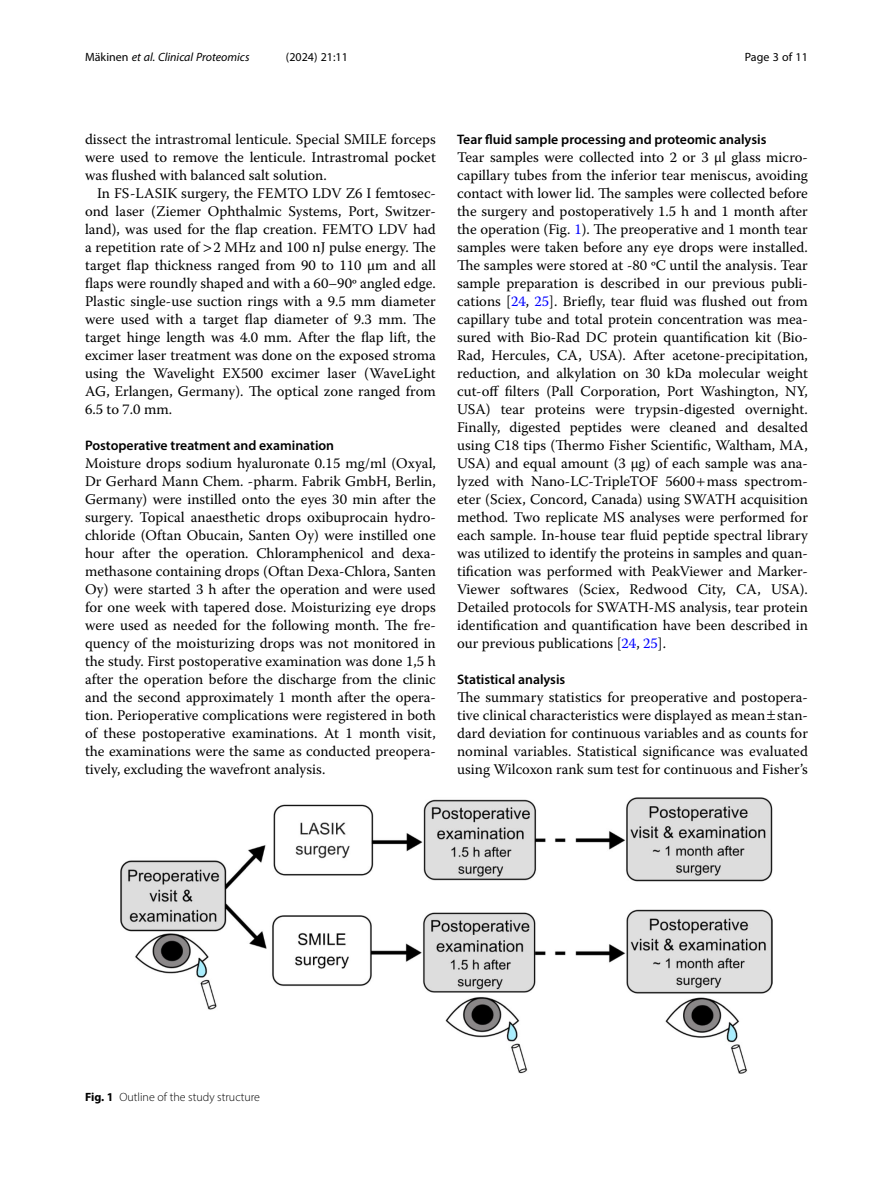
<style>
.page{position:relative;width:893px;height:1191px;background:#fff}
.page>*{position:absolute;margin:0;border:0;box-sizing:border-box;transform-origin:0 0}
.Body_Text{font:14.7px/18px "Warnock Pro";color:#000;text-align:justify}
.Body_Text_Indent{font:14.7px/18px "Warnock Pro";color:#000;text-align:justify}
.Head_2{font:600 13.8px "Myriad Pro";color:#000}
.Figure_Caption{font:300 12px "Myriad Pro";color:#000}
.t1{font:italic 12px "Myriad Pro";color:#000}
.t2{font:12px "Myriad Pro";color:#000}
.s1{font-style:normal}
.s2{color:#00f}
.s3{font-weight:700}
</style>
<div class="page">
<img style="left:120px;top:797px;width:653px;height:277px">
<p class="t1" style="left:85px;top:50px;width:166px"><span class="s1">Mäkinen</span> et al. Clinical Proteomics</p>
<p class="t2" style="left:286px;top:50px;width:63px">(2024) 21:11</p>
<p class="t2" style="left:745px;top:50px;width:65px">Page 3 of 11</p>
<p class="Body_Text_Indent" style="left:85px;top:130px;width:352px">dissect the intrastromal lenticule. Special SMILE forceps were used to remove the lenticule. Intrastromal pocket was flushed with balanced salt solution.</p>
<p class="Body_Text_Indent" style="left:85px;top:184px;width:352px;text-indent:12px">In FS-LASIK surgery, the FEMTO LDV Z6 I femtosec&shy;ond laser (Ziemer Ophthalmic Systems, Port, Switzer&shy;land), was used for the flap creation. FEMTO LDV had a repetition rate of 2 MHz and 100 nJ pulse energy. The target flap thickness ranged from 90 to 110 μm and all flaps were roundly shaped and with a 60–90º angled edge.<br>Plastic single-use suction rings with a 9.5 mm diameter were used with a target flap diameter of 9.3 mm. The target hinge length was 4.0 mm. After the flap lift, the excimer laser treatment was done on the exposed stroma using the Wavelight EX500 excimer laser (WaveLight AG, Erlangen, Germany). The optical zone ranged from 6.5 to 7.0 mm.</p>
<p class="Head_2" style="left:85px;top:437px;width:251px">Postoperative treatment and examination</p>
<p class="Body_Text" style="left:85px;top:454px;width:352px">Moisture drops sodium hyaluronate 0.15 mg/ml (Oxyal, Dr Gerhard Mann Chem. -pharm. Fabrik GmbH, Berlin, Germany) were instilled onto the eyes 30 min after the surgery. Topical anaesthetic drops oxibuprocain hydro&shy;chloride (Oftan Obucain, Santen Oy) were instilled one hour after the operation. Chloramphenicol and dexa&shy;methasone containing drops (Oftan Dexa-Chlora, Santen Oy) were started 3 h after the operation and were used for one week with tapered dose. Moisturizing eye drops were used as needed for the following month. The fre&shy;quency of the moisturizing drops was not monitored in the study. First postoperative examination was done 1,5 h after the operation before the discharge from the clinic and the second approximately 1 month after the opera&shy;tion. Perioperative complications were registered in both of these postoperative examinations. At 1 month visit, the examinations were the same as conducted preopera&shy;tively, excluding the wavefront analysis.</p>
<p class="Head_2" style="left:457px;top:131px;width:311px">Tear fluid sample processing and proteomic analysis</p>
<p class="Body_Text" style="left:457px;top:148px;width:352px">Tear samples were collected into 2 or 3 µl glass micro&shy;capillary tubes from the inferior tear meniscus, avoiding contact with lower lid. The samples were collected before the surgery and postoperatively 1.5 h and 1 month after the operation (Fig. <span class="s2">1</span>). The preoperative and 1 month tear samples were taken before any eye drops were installed.<br>The samples were stored at -80 ºC until the analysis. Tear sample preparation is described in our previous publi&shy;cations [<span class="s2">24</span>, <span class="s2">25</span>]. Briefly, tear fluid was flushed out from capillary tube and total protein concentration was mea&shy;sured with Bio-Rad DC protein quantification kit (Bio-Rad, Hercules, CA, USA). After acetone-precipitation, reduction, and alkylation on 30 kDa molecular weight cut-off filters (Pall Corporation, Port Washington, NY, USA) tear proteins were trypsin-digested overnight.<br>Finally, digested peptides were cleaned and desalted using C18 tips (Thermo Fisher Scientific, Waltham, MA, USA) and equal amount (3 µg) of each sample was ana&shy;lyzed with Nano-LC-TripleTOF 5600 mass spectrom&shy;eter (Sciex, Concord, Canada) using SWATH acquisition method. Two replicate MS analyses were performed for each sample. In-house tear fluid peptide spectral library was utilized to identify the proteins in samples and quan&shy;tification was performed with PeakViewer and Marker-Viewer softwares (Sciex, Redwood City, CA, USA).<br>Detailed protocols for SWATH-MS analysis, tear protein identification and quantification have been described in our previous publications [<span class="s2">24</span>, <span class="s2">25</span>].</p>
<p class="Head_2" style="left:457px;top:671px;width:110px">Statistical analysis</p>
<p class="Body_Text" style="left:457px;top:688px;width:352px">The summary statistics for preoperative and postopera&shy;tive clinical characteristics were displayed as mean stan&shy;dard deviation for continuous variables and as counts for nominal variables. Statistical significance was evaluated using Wilcoxon rank sum test for continuous and Fisher’s</p>
<p class="Figure_Caption" style="left:85px;top:1089px;width:177px"><span class="s3">Fig. 1</span> Outline of the study structure</p>
</div>
